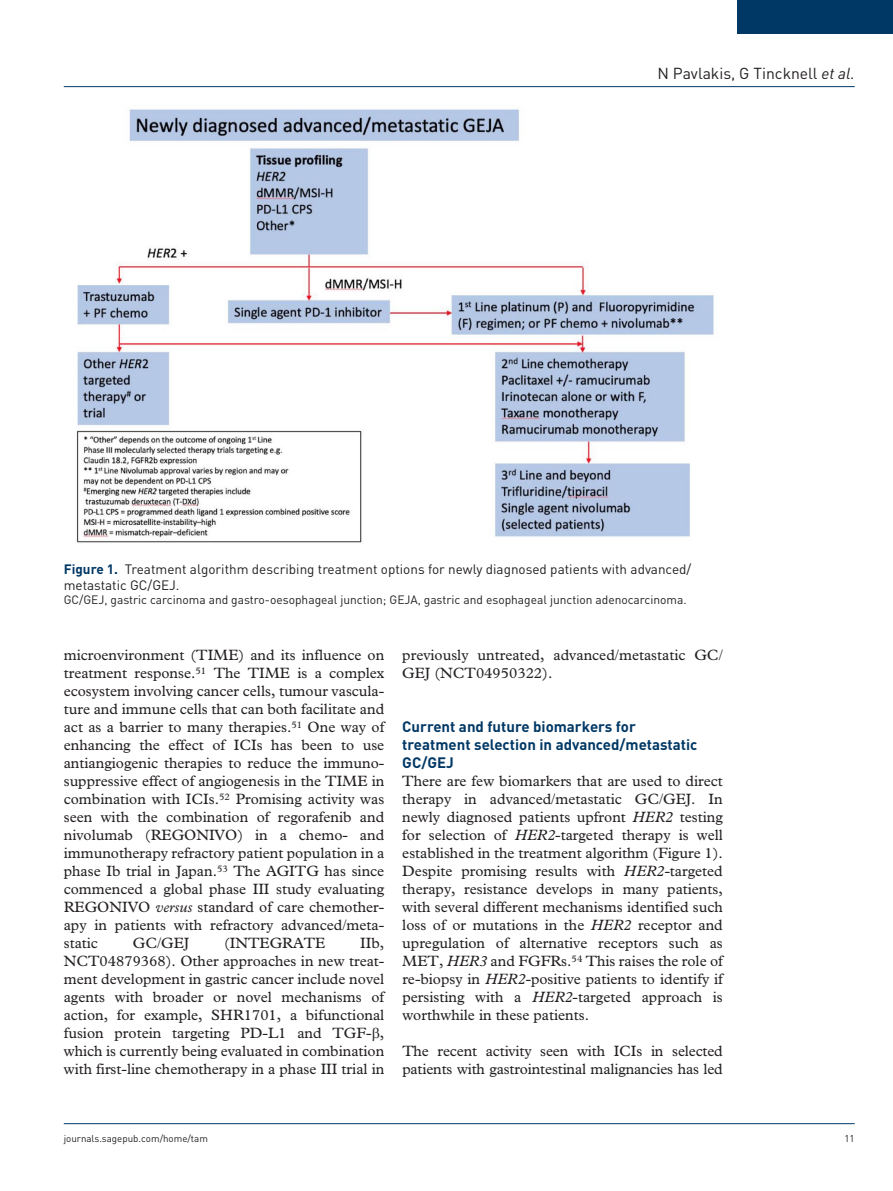
<style>
.page{position:relative;width:893px;height:1191px;background:#fff}
.page>*{position:absolute;margin:0;border:0;box-sizing:border-box;transform-origin:0 0}
.t1{font:15.75px "DIN";color:#231f20}
.t2{font:15px/18px "Plantin Std";color:#231f20;text-align:justify}
.t3{font:700 15px/18px "DIN";color:#003865}
.t4{font:13.5px/15.8px "DIN";color:#231f20}
.t5{font:12px "DIN";color:#231f20}
.t6{font:9.75px "DIN";color:#231f20}
.s1{font-style:italic}
.s2{font-weight:700;color:#003865}
</style>
<div class="page">
<hr style="left:64px;top:86px;width:791px;height:1px;background:#003865">
<hr style="left:64px;top:1123px;width:791px;height:1px;background:#003865">
<div style="left:738px;top:0;width:155px;height:34px;background:#003865"></div>
<img style="left:76px;top:109px;width:638px;height:434px">
<p class="t1" style="left:657px;top:63px;width:199px">N Pavlakis, G Tincknell <span class="s1">et al.</span></p>
<p class="t4" style="left:64px;top:561px;width:629px"><span class="s2">Figure 1.</span> Treatment algorithm describing treatment options for newly diagnosed patients with advanced/ metastatic GC/GEJ.</p>
<p class="t5" style="left:64px;top:592px;width:624px">GC/GEJ, gastric carcinoma and gastro-oesophageal junction; GEJA, gastric and esophageal junction adenocarcinoma.</p>
<p class="t2" style="left:64px;top:646px;width:322px">microenvironment (TIME) and its influence on treatment response.<sup>51</sup> The TIME is a complex ecosystem involving cancer cells, tumour vascula&shy;ture and immune cells that can both facilitate and act as a barrier to many therapies.<sup>51</sup> One way of enhancing the effect of ICIs has been to use antiangiogenic therapies to reduce the immuno&shy;suppressive effect of angiogenesis in the TIME in combination with ICIs.<sup>52</sup> Promising activity was seen with the combination of regorafenib and nivolumab (REGONIVO) in a chemo- and immunotherapy refractory patient population in a phase Ib trial in Japan.<sup>53</sup> The AGITG has since commenced a global phase III study evaluating REGONIVO <span class="s1">versus</span> standard of care chemother&shy;apy in patients with refractory advanced/meta&shy;static</p>
<p class="t2" style="left:133px;top:934px;width:58px">GC/GEJ</p>
<p class="t2" style="left:224px;top:934px;width:103px">(INTEGRATE</p>
<p class="t2" style="left:64px;top:934px;width:322px;text-indent:296px">IIb, NCT04879368). Other approaches in new treat&shy;ment development in gastric cancer include novel agents with broader or novel mechanisms of action, for example, SHR1701, a bifunctional fusion protein targeting PD-L1 and TGF- , which is currently being evaluated in combination with first-line chemotherapy in a phase III trial in</p>
<p class="t2" style="left:402px;top:646px;width:322px">previously untreated, advanced/metastatic GC/<br>GEJ (NCT04950322).</p>
<p class="t3" style="left:402px;top:717px;width:297px">Current and future biomarkers for treatment selection in advanced/metastatic<br>GC/GEJ</p>
<p class="t2" style="left:402px;top:772px;width:322px">There are few biomarkers that are used to direct therapy in advanced/metastatic GC/GEJ. In newly diagnosed patients upfront <span class="s1">HER2</span> testing for selection of <span class="s1">HER2</span>-targeted therapy is well established in the treatment algorithm (Figure 1).<br>Despite promising results with <span class="s1">HER2-</span>targeted therapy, resistance develops in many patients, with several different mechanisms identified such loss of or mutations in the <span class="s1">HER2</span> receptor and upregulation of alternative receptors such as MET, <span class="s1">HER3</span> and FGFRs.<sup>54</sup> This raises the role of re-biopsy in <span class="s1">HER2-</span>positive patients to identify if persisting with a <span class="s1">HER2</span>-targeted approach is worthwhile in these patients.</p>
<p class="t2" style="left:402px;top:1042px;width:322px">The recent activity seen with ICIs in selected patients with gastrointestinal malignancies has led</p>
<p class="t6" style="left:64px;top:1132px;width:146px">journals.sagepub.com/home/tam</p>
<p class="t6" style="left:844px;top:1132px;width:12px">11</p>
</div>
